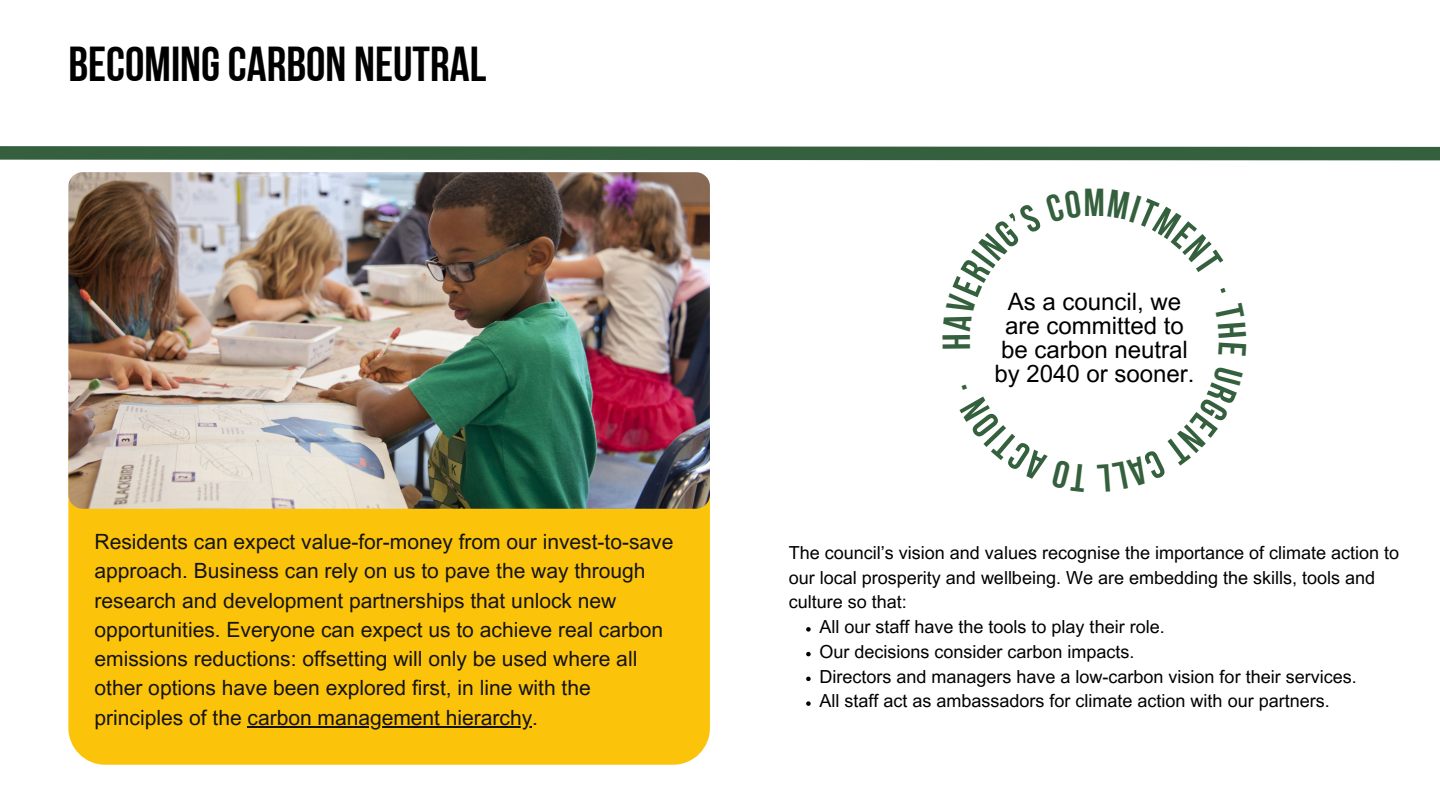
<style>
.page{position:relative;width:1440px;height:810px;background:#fff}
.page>*{position:absolute;margin:0;border:0;box-sizing:border-box;transform-origin:0 0}
.t1{font:48.9px "Bebas Neue Cyrillic";color:#000}
.t2{font:38.9px "Bebas Neue Cyrillic";color:#34603d}
.t3{font:24px/24px "Arial MT Pro";color:#000;text-align:center}
.t4{font:21px/29.2px "Arial MT Pro";color:#141414}
.t5{font:18px/24.7px "Arial MT Pro";color:#000}
</style>
<div class="page">
<div style="left:68px;top:401px;width:642px;height:364px;background:#fcc30b;border-radius:37px"></div>
<hr style="left:248px;top:726px;width:284px;height:2px;background:#141414">
<svg style="left:0;top:146px;width:1440px;height:15px;background:#486f50"></svg>
<img style="left:68px;top:172px;width:642px;height:337px;border-radius:14px">
<svg style="left:806px;top:627px;width:5px;height:5px"></svg>
<svg style="left:806px;top:652px;width:5px;height:4px"></svg>
<svg style="left:806px;top:677px;width:5px;height:4px"></svg>
<svg style="left:806px;top:701px;width:5px;height:5px"></svg>
<h1 class="t1" style="left:68px;top:45px;width:420px">BECOMING CARBON NEUTRAL</h1>
<p class="t2" style="left:1084px;top:187px;width:23px">m</p>
<h1 class="t3" style="left:1008px;top:292px;width:175px">As a council, we</h1>
<p class="t3" style="left:995px;top:316px;width:202px">are committed to be carbon neutral by 2040 or sooner.</p>
<p class="t4" style="left:95px;top:530px;width:580px">Residents can expect value-for-money from our invest-to-save approach. Business can rely on us to pave the way through research and development partnerships that unlock new opportunities. Everyone can expect us to achieve real carbon emissions reductions: offsetting will only be used where all other options have been explored first, in line with the principles of the carbon management hierarchy.</p>
<p class="t5" style="left:789px;top:542px;width:612px">The council’s vision and values recognise the importance of climate action to our local prosperity and wellbeing. We are embedding the skills, tools and culture so that:</p>
<p class="t5" style="left:820px;top:617px;width:347px">All our staff have the tools to play their role.</p>
<p class="t5" style="left:820px;top:641px;width:317px">Our decisions consider carbon impacts.</p>
<p class="t5" style="left:820px;top:666px;width:539px">Directors and managers have a low-carbon vision for their services.</p>
<p class="t5" style="left:820px;top:691px;width:512px">All staff act as ambassadors for climate action with our partners.</p>
</div>
